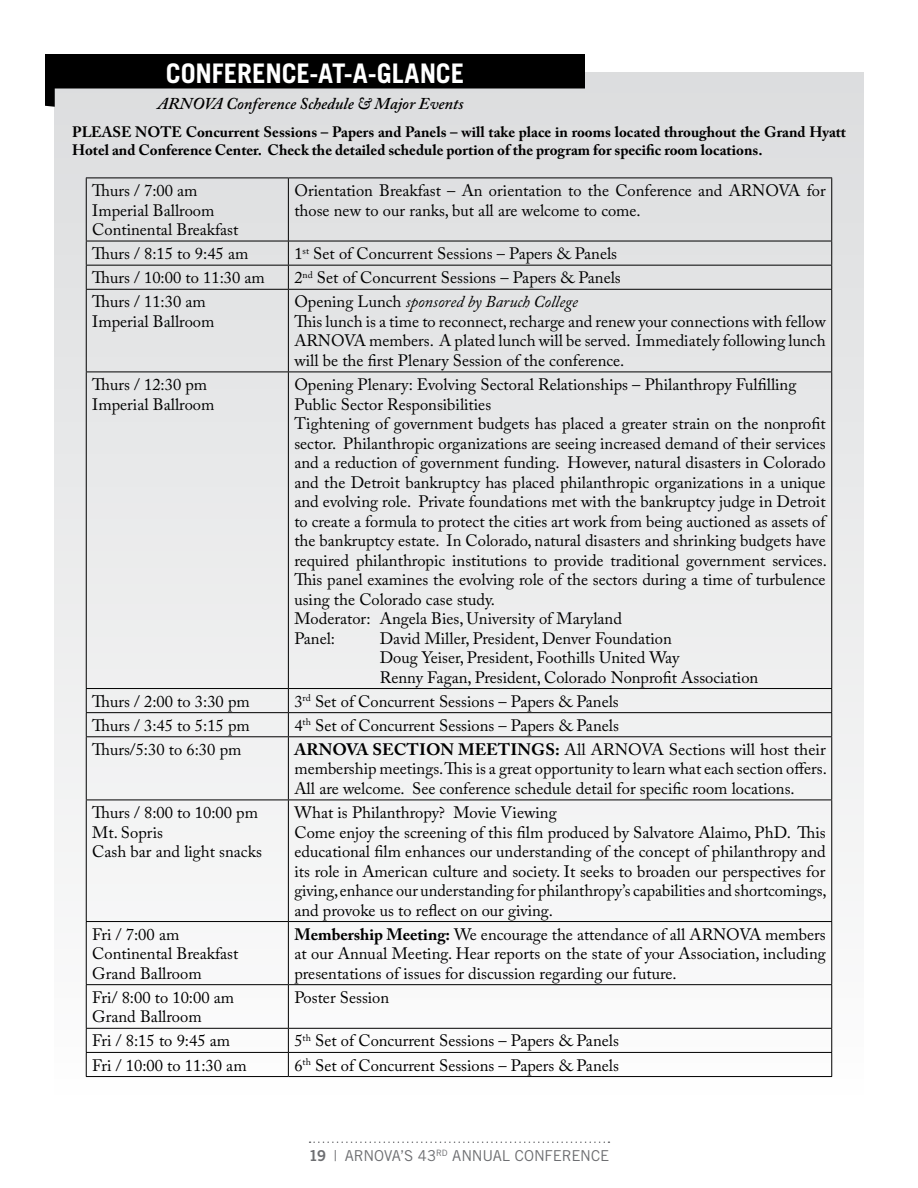
<style>
.page{position:relative;width:918px;height:1188px;background:#fff}
.page>*{position:absolute;margin:0;border:0;box-sizing:border-box;transform-origin:0 0}
.t1{font:700 27px "Trade Gothic";letter-spacing:-.01em;color:#fff}
.t2{font:16.5px/19.5px "Adobe Caslon Pro";color:#000}
.t3{font:italic 600 16.5px "Adobe Caslon Pro";color:#000}
.t4{font:700 15px/18px "Adobe Caslon Pro";color:#000}
.t5{font:15px "Trade Gothic";letter-spacing:-.01em;color:#6d6e71}
.s1{font-style:italic}
.s2{font-weight:700}
.s3{font-family:"Trade Gothic Bold Two"}
</style>
<div class="page">
<svg style="left:310px;top:1142px;width:299px;height:1px"></svg>
<div style="left:54px;top:72px;width:810px;height:1035px;background:linear-gradient(to bottom,#dadbdd,#fdfdfd)"></div>
<hr style="left:86px;top:178px;width:202px;height:1px;background:#000">
<hr style="left:86px;top:178px;width:1px;height:63px;background:#000">
<hr style="left:288px;top:178px;width:544px;height:1px;background:#000">
<hr style="left:288px;top:178px;width:1px;height:63px;background:#000">
<hr style="left:831px;top:178px;width:1px;height:63px;background:#000">
<hr style="left:86px;top:241px;width:202px;height:1px;background:#000">
<hr style="left:288px;top:241px;width:544px;height:1px;background:#000">
<hr style="left:86px;top:265px;width:202px;height:1px;background:#000">
<svg style="left:86px;top:241px;width:1px;height:48px"></svg>
<hr style="left:288px;top:265px;width:544px;height:1px;background:#000">
<svg style="left:288px;top:241px;width:1px;height:48px"></svg>
<svg style="left:831px;top:241px;width:1px;height:48px"></svg>
<hr style="left:86px;top:289px;width:202px;height:1px;background:#000">
<hr style="left:86px;top:290px;width:1px;height:82px;background:#000">
<hr style="left:288px;top:289px;width:544px;height:1px;background:#000">
<hr style="left:288px;top:290px;width:1px;height:82px;background:#000">
<hr style="left:831px;top:290px;width:1px;height:82px;background:#000">
<hr style="left:86px;top:372px;width:202px;height:1px;background:#000">
<hr style="left:86px;top:372px;width:1px;height:316px;background:#000">
<hr style="left:288px;top:372px;width:544px;height:1px;background:#000">
<hr style="left:288px;top:372px;width:1px;height:316px;background:#000">
<hr style="left:831px;top:372px;width:1px;height:316px;background:#000">
<hr style="left:86px;top:688px;width:202px;height:1px;background:#000">
<hr style="left:288px;top:688px;width:544px;height:1px;background:#000">
<hr style="left:86px;top:712px;width:202px;height:1px;background:#000">
<svg style="left:86px;top:689px;width:1px;height:47px"></svg>
<hr style="left:288px;top:712px;width:544px;height:1px;background:#000">
<svg style="left:288px;top:689px;width:1px;height:47px"></svg>
<svg style="left:831px;top:689px;width:1px;height:47px"></svg>
<hr style="left:86px;top:736px;width:202px;height:1px;background:#000">
<hr style="left:86px;top:737px;width:1px;height:63px;background:#000">
<hr style="left:288px;top:736px;width:544px;height:1px;background:#000">
<hr style="left:288px;top:737px;width:1px;height:63px;background:#000">
<hr style="left:831px;top:737px;width:1px;height:63px;background:#000">
<hr style="left:86px;top:800px;width:202px;height:1px;background:#000">
<hr style="left:86px;top:800px;width:1px;height:121px;background:#000">
<hr style="left:288px;top:800px;width:544px;height:1px;background:#000">
<hr style="left:288px;top:800px;width:1px;height:121px;background:#000">
<hr style="left:831px;top:800px;width:1px;height:121px;background:#000">
<hr style="left:86px;top:921px;width:202px;height:1px;background:#000">
<hr style="left:86px;top:922px;width:1px;height:62px;background:#000">
<hr style="left:288px;top:921px;width:544px;height:1px;background:#000">
<hr style="left:288px;top:922px;width:1px;height:62px;background:#000">
<hr style="left:831px;top:922px;width:1px;height:62px;background:#000">
<hr style="left:86px;top:984px;width:202px;height:1px;background:#000">
<hr style="left:86px;top:985px;width:1px;height:43px;background:#000">
<hr style="left:288px;top:984px;width:544px;height:1px;background:#000">
<hr style="left:288px;top:985px;width:1px;height:43px;background:#000">
<hr style="left:831px;top:985px;width:1px;height:43px;background:#000">
<hr style="left:86px;top:1028px;width:202px;height:1px;background:#000">
<hr style="left:288px;top:1028px;width:544px;height:1px;background:#000">
<hr style="left:86px;top:1052px;width:202px;height:1px;background:#000">
<svg style="left:86px;top:1029px;width:1px;height:47px"></svg>
<hr style="left:288px;top:1052px;width:544px;height:1px;background:#000">
<svg style="left:288px;top:1029px;width:1px;height:47px"></svg>
<svg style="left:831px;top:1029px;width:1px;height:47px"></svg>
<hr style="left:86px;top:1076px;width:202px;height:1px;background:#000">
<hr style="left:288px;top:1076px;width:544px;height:1px;background:#000">
<svg style="left:45px;top:54px;width:540px;height:53px;background:#4b4c4c"></svg>
<h1 class="t1" style="left:166px;top:57px;width:300px">CONFERENCE-AT-A-GLANCE</h1>
<p class="t3" style="left:157px;top:93px;width:308px">ARNOVA Conference Schedule &amp; Major Events</p>
<p class="t4" style="left:72px;top:123px;width:776px">PLEASE NOTE Concurrent Sessions – Papers and Panels – will take place in rooms located throughout the Grand Hyatt<br>Hotel and Conference Center. Check the detailed schedule portion of the program for specific room locations.</p>
<p class="t2" style="left:92px;top:181px;width:148px">Thurs / 7:00 am<br>Imperial Ballroom<br>Continental Breakfast</p>
<p class="t2" style="left:294px;top:181px;width:533px">Orientation Breakfast – An orientation to the Conference and ARNOVA for those new to our ranks, but all are welcome to come.</p>
<p class="t2" style="left:92px;top:244px;width:158px">Thurs / 8:15 to 9:45 am</p>
<p class="t2" style="left:294px;top:244px;width:324px">1<sup>st</sup> Set of Concurrent Sessions – Papers &amp; Panels</p>
<p class="t2" style="left:92px;top:268px;width:174px">Thurs / 10:00 to 11:30 am</p>
<p class="t2" style="left:294px;top:268px;width:328px">2<sup>nd</sup> Set of Concurrent Sessions – Papers &amp; Panels</p>
<p class="t2" style="left:92px;top:292px;width:124px">Thurs / 11:30 am<br>Imperial Ballroom</p>
<p class="t2" style="left:294px;top:292px;width:533px">Opening Lunch <span class="s1">sponsored by Baruch College<br></span>This lunch is a time to reconnect, recharge and renew your connections with fellow ARNOVA members. A plated lunch will be served. Immediately following lunch will be the first Plenary Session of the conference.</p>
<p class="t2" style="left:92px;top:375px;width:124px">Thurs / 12:30 pm<br>Imperial Ballroom</p>
<p class="t2" style="left:294px;top:375px;width:534px">Opening Plenary: Evolving Sectoral Relationships – Philanthropy Fulfilling Public Sector Responsibilities<br>Tightening of government budgets has placed a greater strain on the nonprofit sector. Philanthropic organizations are seeing increased demand of their services and a reduction of government funding. However, natural disasters in Colorado and the Detroit bankruptcy has placed philanthropic organizations in a unique and evolving role. Private foundations met with the bankruptcy judge in Detroit to create a formula to protect the cities art work from being auctioned as assets of the bankruptcy estate. In Colorado, natural disasters and shrinking budgets have required philanthropic institutions to provide traditional government services.<br>This panel examines the evolving role of the sectors during a time of turbulence using the Colorado case study.<br>Moderator: Angela Bies, University of Maryland<br>Panel:</p>
<p class="t2" style="left:380px;top:628px;width:380px">David Miller, President, Denver Foundation<br>Doug Yeiser, President, Foothills United Way<br>Renny Fagan, President, Colorado Nonprofit Association</p>
<p class="t2" style="left:92px;top:691px;width:159px">Thurs / 2:00 to 3:30 pm</p>
<p class="t2" style="left:294px;top:691px;width:326px">3<sup>rd</sup> Set of Concurrent Sessions – Papers &amp; Panels</p>
<p class="t2" style="left:92px;top:715px;width:159px">Thurs / 3:45 to 5:15 pm</p>
<p class="t2" style="left:294px;top:715px;width:326px">4<sup>th</sup> Set of Concurrent Sessions – Papers &amp; Panels</p>
<p class="t2" style="left:92px;top:739px;width:151px">Thurs/5:30 to 6:30 pm</p>
<p class="t2" style="left:294px;top:739px;width:534px;text-align:justify"><span class="s2">ARNOVA SECTION MEETINGS:</span> All ARNOVA Sections will host their membership meetings. This is a great opportunity to learn what each section offers.<br>All are welcome. See conference schedule detail for specific room locations.</p>
<p class="t2" style="left:92px;top:803px;width:171px">Thurs / 8:00 to 10:00 pm<br>Mt. Sopris<br>Cash bar and light snacks</p>
<p class="t2" style="left:294px;top:803px;width:534px">What is Philanthropy? Movie Viewing<br>Come enjoy the screening of this film produced by Salvatore Alaimo, PhD. This educational film enhances our understanding of the concept of philanthropy and its role in American culture and society. It seeks to broaden our perspectives for giving, enhance our understanding for philanthropy’s capabilities and shortcomings, and provoke us to reflect on our giving.</p>
<p class="t2" style="left:92px;top:924px;width:148px">Fri / 7:00 am<br>Continental Breakfast<br>Grand Ballroom</p>
<p class="t2" style="left:294px;top:924px;width:533px;text-align:justify"><span class="s2">Membership Meeting:</span> We encourage the attendance of all ARNOVA members at our Annual Meeting. Hear reports on the state of your Association, including presentations of issues for discussion regarding our future.</p>
<p class="t2" style="left:92px;top:987px;width:143px">Fri/ 8:00 to 10:00 am<br>Grand Ballroom</p>
<p class="t2" style="left:294px;top:987px;width:96px">Poster Session</p>
<p class="t2" style="left:92px;top:1031px;width:139px">Fri / 8:15 to 9:45 am</p>
<p class="t2" style="left:294px;top:1031px;width:326px">5<sup>th</sup> Set of Concurrent Sessions – Papers &amp; Panels</p>
<p class="t2" style="left:92px;top:1055px;width:156px">Fri / 10:00 to 11:30 am</p>
<p class="t2" style="left:294px;top:1055px;width:326px">6<sup>th</sup> Set of Concurrent Sessions – Papers &amp; Panels</p>
<p class="t5" style="left:309px;top:1147px;width:302px"><span class="s3">19</span> | ARNOVA’S 43<sup>RD</sup> ANNUAL CONFERENCE</p>
</div>
